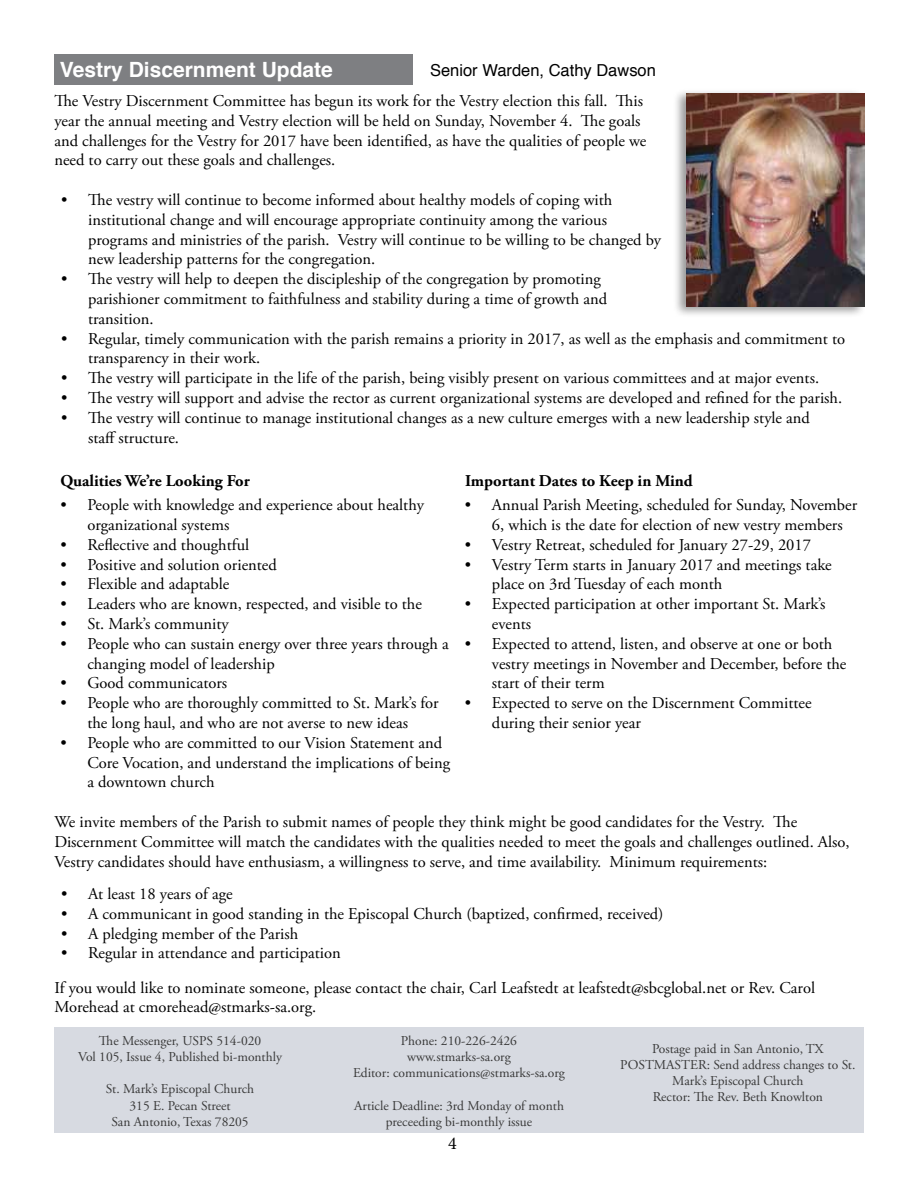
<style>
.page{position:relative;width:918px;height:1188px;background:#fff}
.page>*{position:absolute;margin:0;border:0;box-sizing:border-box;transform-origin:0 0}
.t1{font:700 21px "Helvetica";color:#fff}
.t2{font:18px "Minion Pro";color:#000}
.t3{font:16.5px/19.8px "Adobe Garamond Pro";color:#000}
.t4{font:700 16.5px "Adobe Garamond Pro";color:#000}
.t5{font:16.5px "Helvetica";color:#000}
.t6{font:13.5px/16.2px "Adobe Garamond Pro";color:#000;text-align:center}
</style>
<div class="page">
<div style="left:54px;top:54px;width:359px;height:31px;background:#7e7f82"></div>
<div style="left:54px;top:1027px;width:810px;height:106px;background:#d7dae1"></div>
<div style="left:672px;top:88px;width:194px;height:230px;background:#000;opacity:.4"></div>
<img style="left:687px;top:94px;width:177px;height:213px">
<p class="t1" style="left:60px;top:53px;width:275px">Vestry Discernment Update</p>
<p class="t5" style="left:430px;top:57px;width:227px">Senior Warden, Cathy Dawson</p>
<p class="t3" style="left:54px;top:91px;width:594px">The Vestry Discernment Committee has begun its work for the Vestry election this fall. This year the annual meeting and Vestry election will be held on Sunday, November 4. The goals and challenges for the Vestry for 2017 have been identified, as have the qualities of people we need to carry out these goals and challenges.</p>
<p class="t3" style="left:88px;top:190px;width:575px;text-indent:-27px">• The vestry will continue to become informed about healthy models of coping with institutional change and will encourage appropriate continuity among the various programs and ministries of the parish. Vestry will continue to be willing to be changed by new leadership patterns for the congregation.</p>
<p class="t3" style="left:88px;top:270px;width:521px;text-indent:-27px">• The vestry will help to deepen the discipleship of the congregation by promoting parishioner commitment to faithfulness and stability during a time of growth and transition.</p>
<p class="t3" style="left:88px;top:329px;width:759px;text-indent:-27px">• Regular, timely communication with the parish remains a priority in 2017, as well as the emphasis and commitment to transparency in their work.</p>
<p class="t3" style="left:61px;top:369px;width:760px">• The vestry will participate in the life of the parish, being visibly present on various committees and at major events.</p>
<p class="t3" style="left:61px;top:388px;width:783px">• The vestry will support and advise the rector as current organizational systems are developed and refined for the parish.</p>
<p class="t3" style="left:88px;top:408px;width:723px;text-indent:-27px">• The vestry will continue to manage institutional changes as a new culture emerges with a new leadership style and staff structure.</p>
<p class="t4" style="left:60px;top:471px;width:191px">Qualities We’re Looking For</p>
<p class="t4" style="left:465px;top:471px;width:229px">Important Dates to Keep in Mind</p>
<p class="t3" style="left:87px;top:496px;width:338px;text-indent:-27px">• People with knowledge and experience about healthy organizational systems</p>
<p class="t3" style="left:60px;top:535px;width:190px">• Reflective and thoughtful</p>
<p class="t3" style="left:60px;top:555px;width:218px">• Positive and solution oriented</p>
<p class="t3" style="left:60px;top:575px;width:171px">• Flexible and adaptable</p>
<p class="t3" style="left:60px;top:595px;width:363px">• Leaders who are known, respected, and visible to the</p>
<p class="t3" style="left:60px;top:614px;width:170px">• St. Mark’s community</p>
<p class="t3" style="left:87px;top:634px;width:363px;text-indent:-27px">• People who can sustain energy over three years through a changing model of leadership</p>
<p class="t3" style="left:60px;top:674px;width:168px">• Good communicators</p>
<p class="t3" style="left:60px;top:694px;width:380px;text-align:center">• People who are thoroughly committed to St. Mark’s for the long haul, and who are not averse to new ideas</p>
<p class="t3" style="left:87px;top:733px;width:364px;text-indent:-27px">• People who are committed to our Vision Statement and<br>Core Vocation, and understand the implications of being a downtown church</p>
<p class="t3" style="left:492px;top:496px;width:367px;text-indent:-27px">• Annual Parish Meeting, scheduled for Sunday, November<br>6, which is the date for election of new vestry members</p>
<p class="t3" style="left:465px;top:535px;width:348px">• Vestry Retreat, scheduled for January 27-29, 2017</p>
<p class="t3" style="left:492px;top:555px;width:341px;text-indent:-27px">• Vestry Term starts in January 2017 and meetings take place on 3rd Tuesday of each month</p>
<p class="t3" style="left:492px;top:595px;width:335px;text-indent:-27px">• Expected participation at other important St. Mark’s events</p>
<p class="t3" style="left:492px;top:634px;width:356px;text-indent:-27px">• Expected to attend, listen, and observe at one or both vestry meetings in November and December, before the start of their term</p>
<p class="t3" style="left:492px;top:694px;width:321px;text-indent:-27px">• Expected to serve on the Discernment Committee during their senior year</p>
<p class="t3" style="left:54px;top:812px;width:797px">We invite members of the Parish to submit names of people they think might be good candidates for the Vestry. The<br>Discernment Committee will match the candidates with the qualities needed to meet the goals and challenges outlined. Also,<br>Vestry candidates should have enthusiasm, a willingness to serve, and time availability. Minimum requirements:</p>
<p class="t3" style="left:61px;top:884px;width:173px">• At least 18 years of age</p>
<p class="t3" style="left:61px;top:904px;width:604px">• A communicant in good standing in the Episcopal Church (baptized, confirmed, received)</p>
<p class="t3" style="left:61px;top:924px;width:239px">• A pledging member of the Parish</p>
<p class="t3" style="left:54px;top:937px;width:762px;line-height:34.2px;text-indent:7px">• Regular in attendance and participation<br>If you would like to nominate someone, please contact the chair, Carl Leafstedt at leafstedt@sbcglobal.net or Rev. Carol</p>
<p class="t3" style="left:54px;top:998px;width:263px">Morehead at cmorehead@stmarks-sa.org.</p>
<p class="t6" style="left:78px;top:1033px;width:205px">The Messenger, USPS 514-020<br>Vol 105, Issue 4, Published bi-monthly</p>
<p class="t6" style="left:106px;top:1081px;width:150px">St. Mark’s Episcopal Church<br>315 E. Pecan Street<br>San Antonio, Texas 78205</p>
<p class="t6" style="left:353px;top:1033px;width:213px">Phone: 210-226-2426 www.stmarks-sa.org<br>Editor: communications@stmarks-sa.org</p>
<p class="t6" style="left:354px;top:1098px;width:211px">Article Deadline: 3rd Monday of month preceeding bi-monthly issue</p>
<p class="t6" style="left:620px;top:1041px;width:237px">Postage paid in San Antonio, TX<br>POSTMASTER: Send address changes to St.<br>Mark’s Episcopal Church<br>Rector: The Rev. Beth Knowlton</p>
<p class="t2" style="left:448px;top:1131px;width:10px">4</p>
</div>
